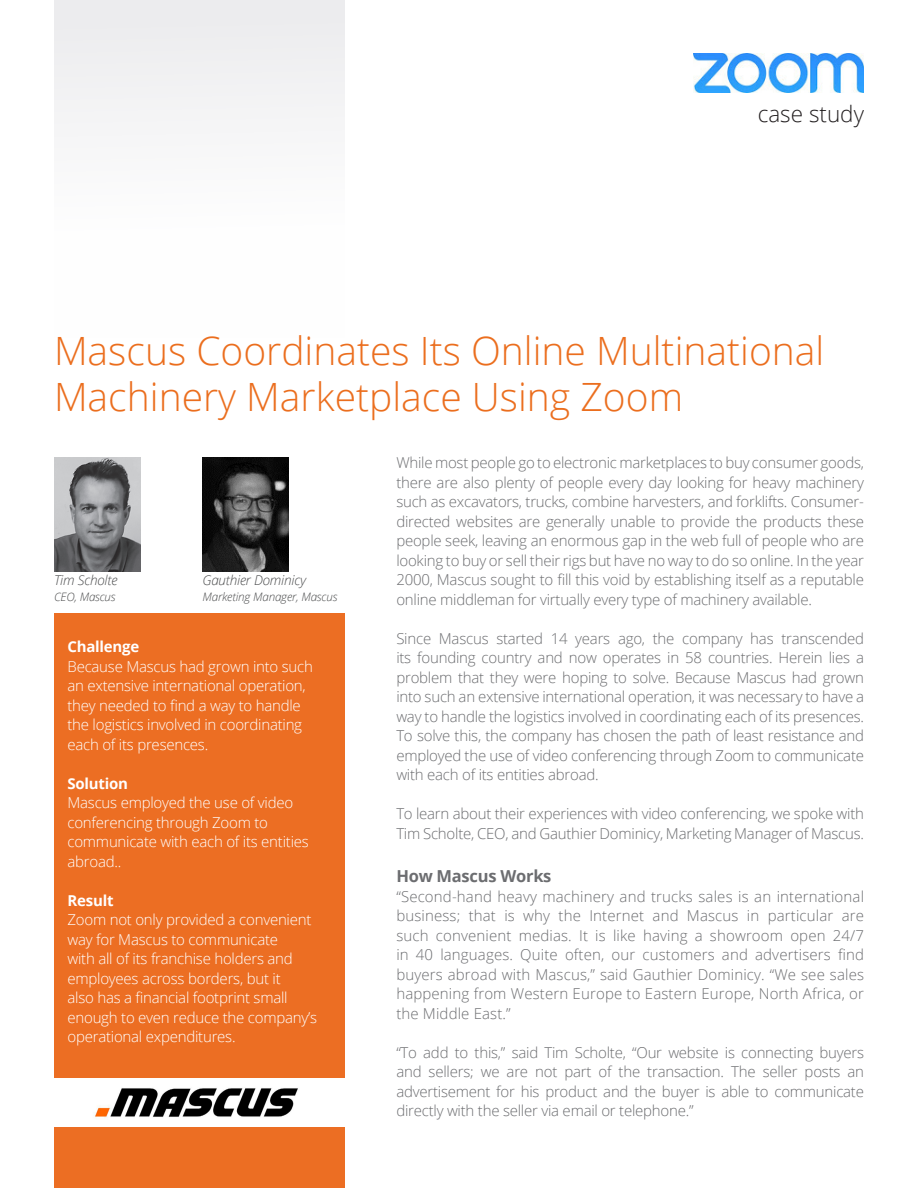
<style>
.page{position:relative;width:918px;height:1188px;background:#fff}
.page>*{position:absolute;margin:0;border:0;box-sizing:border-box;transform-origin:0 0}
.t1{font:300 39px/46.8px "Open Sans";color:#eb6e1e}
.t2{font:300 22.5px "Open Sans";color:#231f20}
.section_header{font:700 16.5px "Open Sans";letter-spacing:-.015em;color:#6c6d70}
.content{font:300 15px/19.5px "Open Sans";letter-spacing:-.015em;color:#6c6d70;text-align:justify}
.white_summary_body{font:300 15px/19.5px "Open Sans";letter-spacing:-.015em;color:#fff}
.white_summary_body-2{font:700 15px "Open Sans";letter-spacing:-.015em;color:#fff}
.t3{font:italic 300 13.5px "Open Sans";letter-spacing:-.015em;color:#4b4c4d}
.t4{font:italic 300 11.7px "Open Sans";letter-spacing:-.015em;color:#4b4c4d}
</style>
<div class="page">
<div style="left:54px;top:0;width:291px;height:337px;background:#f8f8f9"></div>
<img style="left:693px;top:54px;width:171px;height:38px">
<div style="left:54px;top:614px;width:291px;height:574px;background:#ec6e23"></div>
<img style="left:54px;top:457px;width:86px;height:114px">
<img style="left:202px;top:457px;width:87px;height:114px">
<div style="left:54px;top:1078px;width:291px;height:48px;background:#fff"></div>
<img style="left:95px;top:1088px;width:203px;height:30px">
<h2 class="t2" style="left:758px;top:98px;width:108px">case study</h2>
<p class="t1" style="left:54px;top:326px;width:772px">Mascus Coordinates Its Online Multinational<br>Machinery Marketplace Using Zoom</p>
<p class="t3" style="left:54px;top:570px;width:65px">Tim Scholte</p>
<p class="t4" style="left:54px;top:589px;width:63px">CEO, Mascus</p>
<p class="t3" style="left:202px;top:570px;width:105px">Gauthier Dominicy</p>
<p class="t4" style="left:202px;top:589px;width:136px">Marketing Manager, Mascus</p>
<p class="white_summary_body-2" style="left:68px;top:636px;width:73px">Challenge</p>
<p class="white_summary_body" style="left:68px;top:656px;width:247px">Because Mascus had grown into such an extensive international operation, they needed to find a way to handle the logistics involved in coordinating each of its presences.</p>
<p class="white_summary_body-2" style="left:68px;top:773px;width:62px">Solution</p>
<p class="white_summary_body" style="left:68px;top:793px;width:243px">Mascus employed the use of video conferencing through Zoom to communicate with each of its entities abroad..</p>
<p class="white_summary_body-2" style="left:68px;top:890px;width:48px">Result</p>
<p class="white_summary_body" style="left:68px;top:910px;width:251px">Zoom not only provided a convenient way for Mascus to communicate<br>with all of its franchise holders and employees across borders, but it<br>also has a financial footprint small enough to even reduce the company’s operational expenditures.</p>
<p class="content" style="left:396px;top:453px;width:469px">While most people go to electronic marketplaces to buy consumer goods, there are also plenty of people every day looking for heavy machinery such as excavators, trucks, combine harvesters, and forklifts. Consumer&shy;directed websites are generally unable to provide the products these people seek, leaving an enormous gap in the web full of people who are looking to buy or sell their rigs but have no way to do so online. In the year 2000, Mascus sought to fill this void by establishing itself as a reputable online middleman for virtually every type of machinery available.</p>
<p class="content" style="left:396px;top:628px;width:469px">Since Mascus started 14 years ago, the company has transcended its founding country and now operates in 58 countries. Herein lies a problem that they were hoping to solve. Because Mascus had grown into such an extensive international operation, it was necessary to have a way to handle the logistics involved in coordinating each of its presences.<br>To solve this, the company has chosen the path of least resistance and employed the use of video conferencing through Zoom to communicate with each of its entities abroad.</p>
<p class="content" style="left:396px;top:804px;width:469px">To learn about their experiences with video conferencing, we spoke with<br>Tim Scholte, CEO, and Gauthier Dominicy, Marketing Manager of Mascus.</p>
<p class="section_header" style="left:396px;top:865px;width:157px">How Mascus Works</p>
<p class="content" style="left:396px;top:886px;width:469px">“Second-hand heavy machinery and trucks sales is an international business; that is why the Internet and Mascus in particular are such convenient medias. It is like having a showroom open 24/7 in 40 languages. Quite often, our customers and advertisers find buyers abroad with Mascus,” said Gauthier Dominicy. “We see sales happening from Western Europe to Eastern Europe, North Africa, or the Middle East.”</p>
<p class="content" style="left:396px;top:1042px;width:469px">“To add to this,” said Tim Scholte, “Our website is connecting buyers and sellers; we are not part of the transaction. The seller posts an advertisement for his product and the buyer is able to communicate directly with the seller via email or telephone.”</p>
</div>
